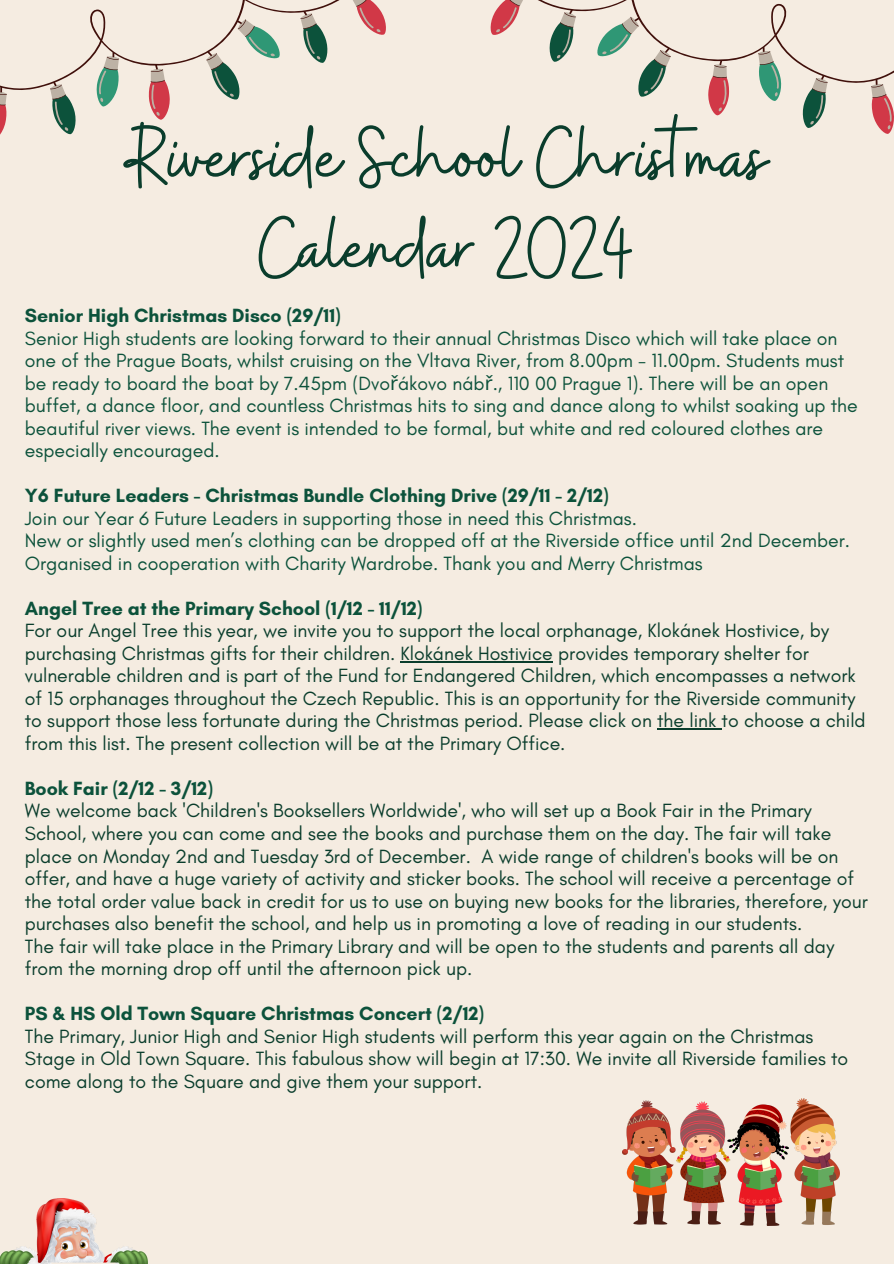
<style>
.page{position:relative;width:894px;height:1264px;background:#fff}
.page>*{position:absolute;margin:0;border:0;box-sizing:border-box;transform-origin:0 0}
.t1{font:88.05px/90.4px "Buffalo";color:#0a3d2c;text-align:center}
.t2{font:19.5px/22.5px "Glacial Indifference";color:#0a3d2c}
.t3{font:19.5px/22.5px "Glacial Indifference";color:#0c523b}
.t4{font:700 19.5px "Glacial Indifference";color:#0c523b}
.s1{font-family:"Noto Sans"}
</style>
<div class="page">
<div style="left:0;top:0;width:893px;height:1263px;background:#f5ece1"></div>
<svg style="left:0;top:0;width:386px;height:135px"></svg>
<svg style="left:490px;top:0;width:403px;height:127px"></svg>
<img style="left:0;top:1198px;width:147px;height:65px">
<hr style="left:400px;top:661px;width:152px;height:1px;background:#0a3d2c">
<hr style="left:657px;top:728px;width:64px;height:1px;background:#0a3d2c">
<img style="left:622px;top:1098px;width:217px;height:127px">
<p class="t1" style="left:127px;top:117px;width:641px">Riverside School Christmas<br>Calendar 2024</p>
<h1 class="t4" style="left:25px;top:304px;width:317px">Senior High Christmas Disco (29/11)</h1>
<p class="t3" style="left:25px;top:327px;width:834px">Senior High students are looking forward to their annual Christmas Disco which will take place on one of the Prague Boats, whilst cruising on the Vltava River, from 8.00pm - 11.00pm. Students must be ready to board the boat by 7.45pm (Dvo<span class="s1">ř</span>ákovo náb<span class="s1">ř</span>., 110 00 Prague 1). There will be an open buffet, a dance floor, and countless Christmas hits to sing and dance along to whilst soaking up the beautiful river views. The event is intended to be formal, but white and red coloured clothes are especially encouraged.</p>
<p class="t4" style="left:25px;top:484px;width:585px">Y6 Future Leaders - Christmas Bundle Clothing Drive (29/11 - 2/12)</p>
<p class="t3" style="left:25px;top:507px;width:613px">Join our Year 6 Future Leaders in supporting those in need this Christmas.</p>
<p class="t3" style="left:25px;top:529px;width:826px">New or slightly used men’s clothing can be dropped off at the Riverside office until 2nd December.<br>Organised in cooperation with Charity Wardrobe. Thank you and Merry Christmas</p>
<p class="t4" style="left:25px;top:596px;width:399px">Angel Tree at the Primary School (1/12 - 11/12)</p>
<p class="t2" style="left:25px;top:619px;width:842px">For our Angel Tree this year, we invite you to support the local orphanage, Klokánek Hostivice, by purchasing Christmas gifts for their children. Klokánek Hostivice provides temporary shelter for vulnerable children and is part of the Fund for Endangered Children, which encompasses a network of 15 orphanages throughout the Czech Republic. This is an opportunity for the Riverside community to support those less fortunate during the Christmas period. Please click on the link to choose a child from this list. The present collection will be at the Primary Office.</p>
<p class="t4" style="left:25px;top:776px;width:190px">Book Fair (2/12 - 3/12)</p>
<p class="t2" style="left:25px;top:799px;width:844px">We welcome back 'Children's Booksellers Worldwide', who will set up a Book Fair in the Primary School, where you can come and see the books and purchase them on the day. The fair will take place on Monday 2nd and Tuesday 3rd of December. A wide range of children's books will be on offer, and have a huge variety of activity and sticker books. The school will receive a percentage of the total order value back in credit for us to use on buying new books for the libraries, therefore, your purchases also benefit the school, and help us in promoting a love of reading in our students.</p>
<p class="t2" style="left:25px;top:934px;width:810px">The fair will take place in the Primary Library and will be open to the students and parents all day from the morning drop off until the afternoon pick up.</p>
<p class="t4" style="left:25px;top:1001px;width:460px">PS &amp; HS Old Town Square Christmas Concert (2/12)</p>
<p class="t2" style="left:25px;top:1024px;width:824px">The Primary, Junior High and Senior High students will perform this year again on the Christmas<br>Stage in Old Town Square. This fabulous show will begin at 17:30. We invite all Riverside families to come along to the Square and give them your support.</p>
</div>
